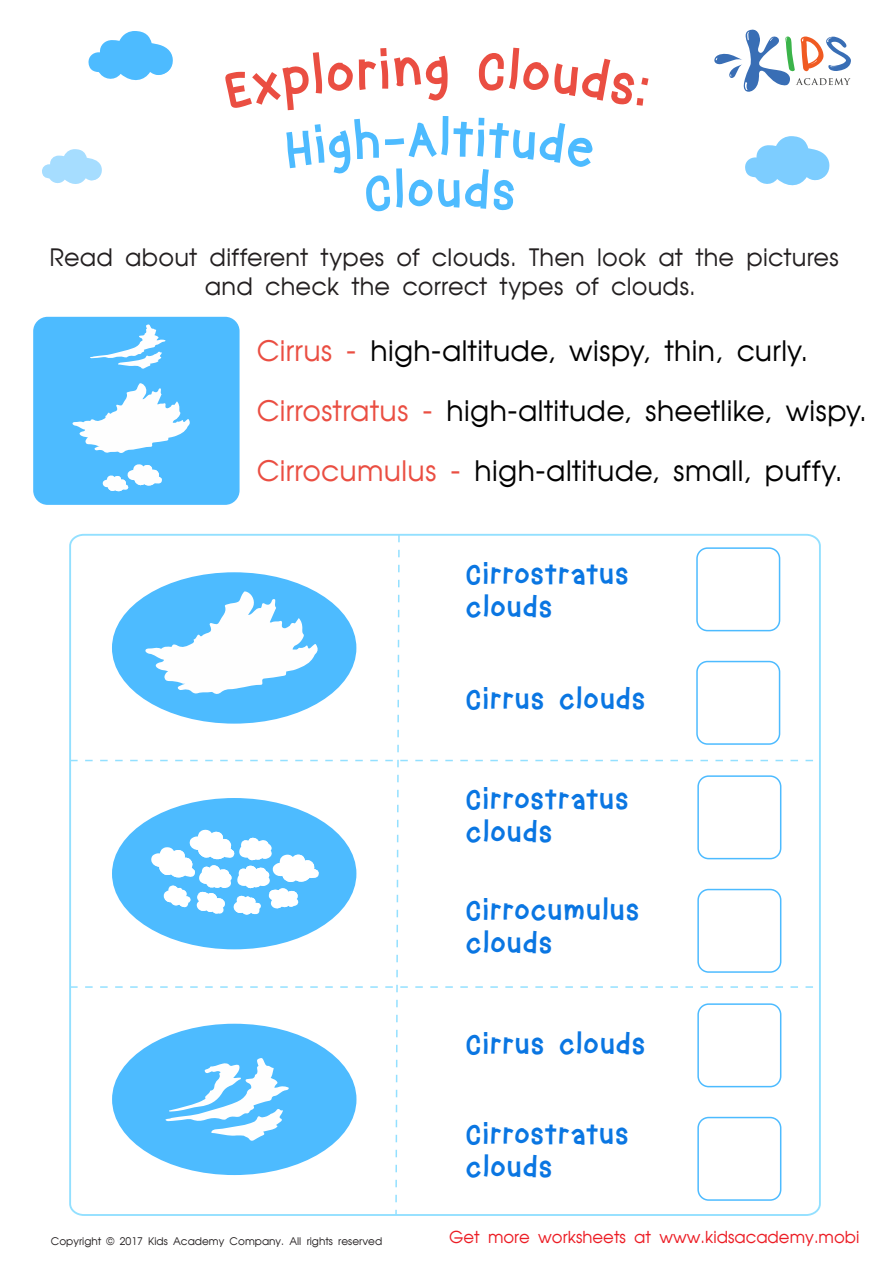
<style>
.page{position:relative;width:893px;height:1263px;background:#fff}
.page>*{position:absolute;margin:0;border:0;box-sizing:border-box;transform-origin:0 0}
.t1{font:58.5px "crayon kids";color:#ea4e42}
.t2{font:55.5px "crayon kids";color:#4dbbff}
.t3{font:31.5px/33px "crayon kids";color:#0a76e2}
.t4{font:28.2px/59.6px "AG Avant Garde Cyr";letter-spacing:.01em;color:#000}
.t5{font:24px/28.5px "AG Avant Garde Cyr";letter-spacing:.01em;color:#231f20;text-align:center}
.t6{font:16.5px "AG Avant Garde Cyr";color:#ec1c24}
.t7{font:10.5px "AG Avant Garde Cyr";color:#231f20}
.s1{color:#ea4e42}
</style>
<div class="page">
<svg style="left:714px;top:29px;width:136px;height:63px"></svg>
<svg style="left:88px;top:31px;width:85px;height:50px"></svg>
<svg style="left:42px;top:149px;width:60px;height:35px"></svg>
<svg style="left:745px;top:136px;width:84px;height:49px"></svg>
<div style="left:33px;top:317px;width:206px;height:188px;background:#4dbbff;border-radius:14px"></div>
<svg style="left:103px;top:464px;width:59px;height:27px"></svg>
<svg style="left:90px;top:324px;width:75px;height:45px"></svg>
<svg style="left:72px;top:383px;width:118px;height:70px"></svg>
<svg style="left:70px;top:533px;width:749px;height:683px"></svg>
<h1 class="t1" style="left:423px;top:43px;width:29px">g</h1>
<h2 class="t2" style="left:438px;top:114px;width:14px">l</h2>
<h2 class="t2" style="left:435px;top:165px;width:29px">u</h2>
<p class="t5" style="left:50px;top:243px;width:790px">Read about different types of clouds. Then look at the pictures and check the correct types of clouds.</p>
<p class="t4" style="left:257px;top:322px;width:612px"><span class="s1">Cirrus -</span> high-altitude, wispy, thin, curly.<br><span class="s1">Cirrostratus -</span> high-altitude, sheetlike, wispy.<br><span class="s1">Cirrocumulus -</span> high-altitude, small, puffy.</p>
<p class="t3" style="left:465px;top:559px;width:165px">Cirrostratus clouds</p>
<p class="t3" style="left:465px;top:684px;width:182px">Cirrus clouds</p>
<p class="t3" style="left:465px;top:784px;width:165px">Cirrostratus clouds</p>
<p class="t3" style="left:465px;top:895px;width:176px">Cirrocumulus clouds</p>
<p class="t3" style="left:465px;top:1029px;width:182px">Cirrus clouds</p>
<p class="t3" style="left:465px;top:1119px;width:165px">Cirrostratus clouds</p>
<p class="t7" style="left:51px;top:1235px;width:333px">Copyright © 2017 Kids Academy Company. All rights reserved</p>
<p class="t6" style="left:449px;top:1228px;width:412px">Get more worksheets at www.kidsacademy.mobi</p>
</div>
